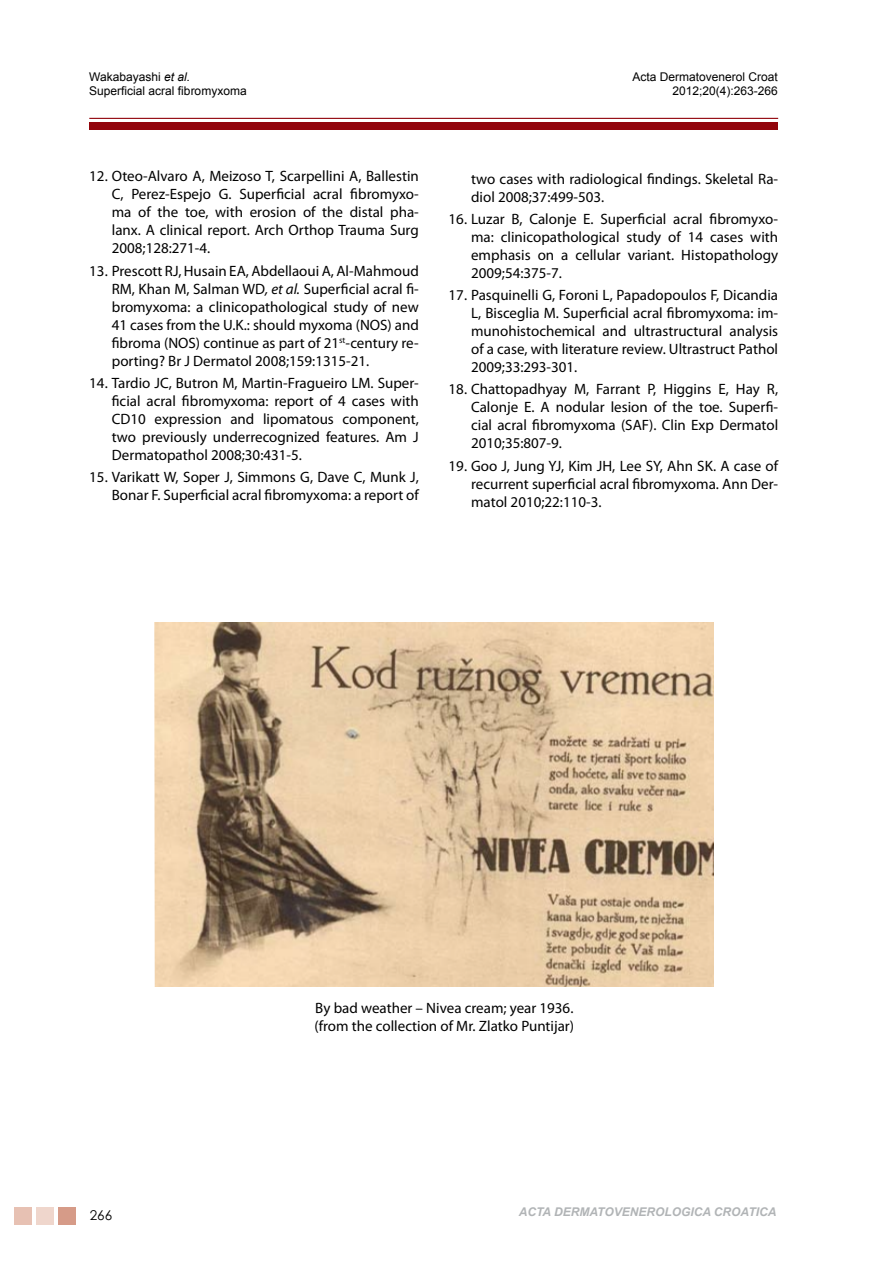
<style>
.page{position:relative;width:893px;height:1263px;background:#fff}
.page>*{position:absolute;margin:0;border:0;box-sizing:border-box;transform-origin:0 0}
.t1{font:15px/18px "Myriad Pro";color:#000;text-align:justify}
.t2{font:13.5px "Century Gothic";color:#000}
.t3{font:12px "Arial";color:#000}
.t4{font:italic 700 12px "Arial";color:#b1b4b6}
.s1{font-style:italic}
</style>
<div class="page">
<div style="left:89px;top:122px;width:689px;height:8px;background:#92050c"></div>
<hr style="left:89px;top:118px;width:689px;height:1px;background:#92050c">
<div style="left:14px;top:1207px;width:18px;height:18px;background:#e7c1b3"></div>
<div style="left:36px;top:1207px;width:18px;height:18px;background:#efd6cc"></div>
<div style="left:59px;top:1207px;width:17px;height:18px;background:#d69b88"></div>
<img style="left:154px;top:623px;width:559px;height:364px">
<p class="t3" style="left:89px;top:69px;width:102px">Wakabayashi <span class="s1">et al.</span></p>
<p class="t3" style="left:632px;top:69px;width:147px">Acta Dermatovenerol Croat</p>
<p class="t3" style="left:89px;top:83px;width:159px">Superficial acral fibromyxoma</p>
<p class="t3" style="left:672px;top:83px;width:107px">2012;20(4):263-266</p>
<p class="t1" style="left:112px;top:167px;width:309px;text-indent:-22px">12. Oteo-Alvaro A, Meizoso T, Scarpellini A, Ballestin C, Perez-Espejo G. Superficial acral fibromyxo&shy;ma of the toe, with erosion of the distal pha&shy;lanx. A clinical report. Arch Orthop Trauma Surg 2008;128:271-4.</p>
<p class="t1" style="left:112px;top:261px;width:309px;text-indent:-22px">13. Prescott RJ, Husain EA, Abdellaoui A, Al-Mahmoud RM, Khan M, Salman WD<span class="s1">, et al.</span> Superficial acral fi&shy;bromyxoma: a clinicopathological study of new 41 cases from the U.K.: should myxoma (NOS) and fibroma (NOS) continue as part of 21<sup>st</sup>-century re&shy;porting? Br J Dermatol 2008;159:1315-21.</p>
<p class="t1" style="left:112px;top:374px;width:309px;text-indent:-22px">14. Tardio JC, Butron M, Martin-Fragueiro LM. Super&shy;ficial acral fibromyxoma: report of 4 cases with CD10 expression and lipomatous component, two previously underrecognized features. Am J Dermatopathol 2008;30:431-5.</p>
<p class="t1" style="left:89px;top:468px;width:331px;text-align:right">15. Varikatt W, Soper J, Simmons G, Dave C, Munk J,<br>Bonar F. Superficial acral fibromyxoma: a report of</p>
<p class="t1" style="left:471px;top:169px;width:309px">two cases with radiological findings. Skeletal Ra&shy;diol 2008;37:499-503.</p>
<p class="t1" style="left:471px;top:210px;width:309px;text-indent:-22px">16. Luzar B, Calonje E. Superficial acral fibromyxo&shy;ma: clinicopathological study of 14 cases with emphasis on a cellular variant. Histopathology 2009;54:375-7.</p>
<p class="t1" style="left:471px;top:286px;width:309px;text-indent:-22px">17. Pasquinelli G, Foroni L, Papadopoulos F, Dicandia L, Bisceglia M. Superficial acral fibromyxoma: im&shy;munohistochemical and ultrastructural analysis of a case, with literature review. Ultrastruct Pathol 2009;33:293-301.</p>
<p class="t1" style="left:471px;top:380px;width:309px;text-indent:-22px">18. Chattopadhyay M, Farrant P, Higgins E, Hay R, Calonje E. A nodular lesion of the toe. Superfi&shy;cial acral fibromyxoma (SAF). Clin Exp Dermatol 2010;35:807-9.</p>
<p class="t1" style="left:471px;top:456px;width:309px;text-indent:-22px">19. Goo J, Jung YJ, Kim JH, Lee SY, Ahn SK. A case of recurrent superficial acral fibromyxoma. Ann Der&shy;matol 2010;22:110-3.</p>
<p class="t1" style="left:315px;top:999px;width:261px">By bad weather – Nivea cream; year 1936. (from the collection of Mr. Zlatko Puntijar)</p>
<p class="t2" style="left:90px;top:1206px;width:24px">266</p>
<p class="t4" style="left:519px;top:1203px;width:259px">ACTA DERMATOVENEROLOGICA CROATICA</p>
</div>
